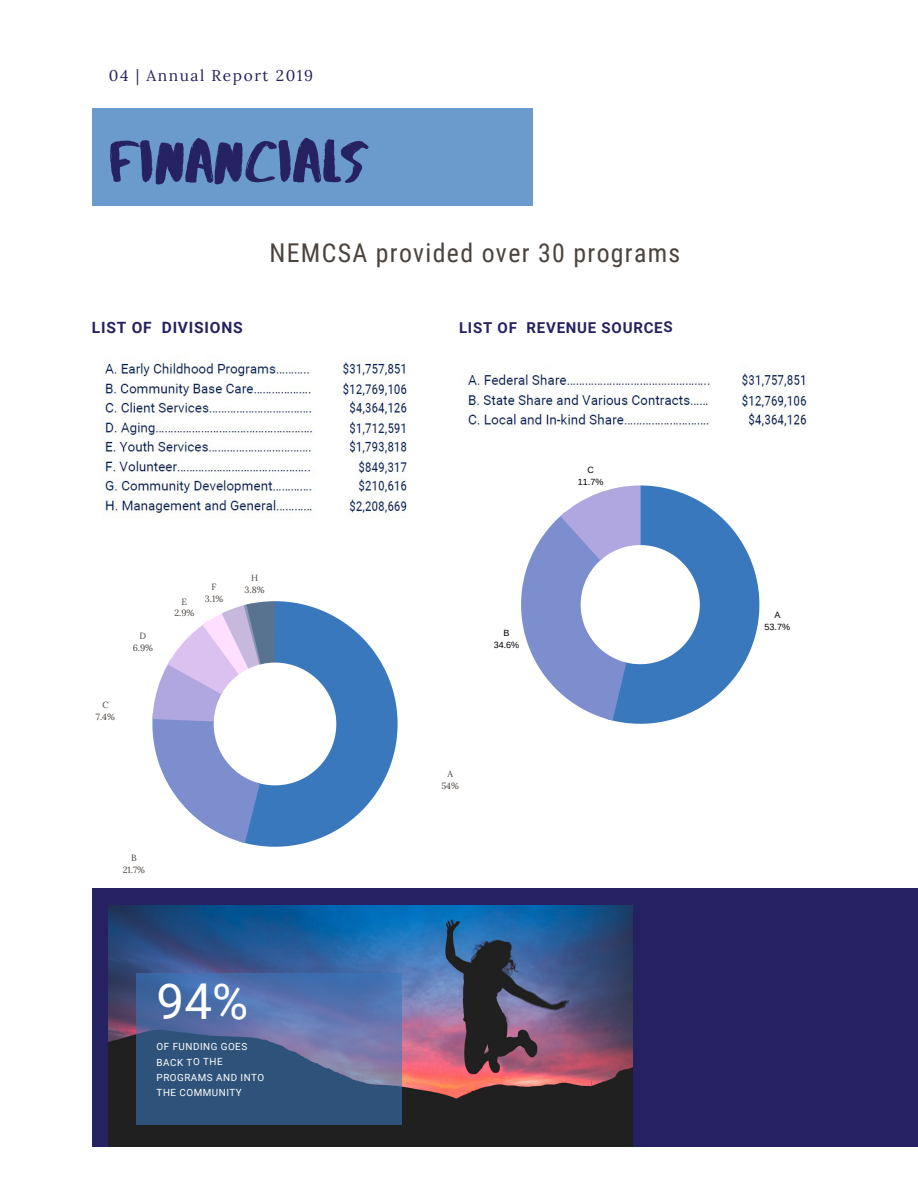
<style>
.page{position:relative;width:918px;height:1188px;background:#fff}
.page>*{position:absolute;margin:0;border:0;box-sizing:border-box;transform-origin:0 0}
.t1{font:59.85px "Abys";color:#262261}
.t2{font:49.35px "Roboto";color:#fff}
.t3{font:25.95px "Roboto Condensed";letter-spacing:.045em;color:#4b433d}
.t4{font:15.6px "Lora";letter-spacing:.095em;color:#262261}
.t5{font:700 15.6px "Roboto";letter-spacing:.05em;color:#262261}
.t6{font:700 15px "Roboto";letter-spacing:.045em;color:#262261}
.t7{font:9.9px/15.5px "Roboto";letter-spacing:.05em;color:#fff}
.t8{font:9px/12px "Lora";color:#4b433d;text-align:center}
.t9{font:9px/12.5px "Arimo";color:#000;text-align:center}
</style>
<div class="page">
<div style="left:92px;top:889px;width:826px;height:258px;background:#262261"></div>
<img style="left:109px;top:905px;width:524px;height:241px">
<svg style="left:136px;top:973px;width:266px;height:152px;background:#466393"></svg>
<svg style="left:152px;top:601px;width:246px;height:246px"></svg>
<div style="left:92px;top:109px;width:441px;height:97px;background:#6b9acd"></div>
<svg style="left:521px;top:485px;width:238px;height:239px"></svg>
<img style="left:101px;top:356px;width:307px;height:162px">
<img style="left:467px;top:371px;width:341px;height:57px">
<h3 class="t4" style="left:109px;top:65px;width:206px">04 | Annual Report 2019</h3>
<h1 class="t1" style="left:109px;top:125px;width:260px">FINANCIALS</h1>
<h3 class="t3" style="left:269px;top:238px;width:412px">NEMCSA provided over 30 programs</h3>
<h3 class="t5" style="left:92px;top:319px;width:152px">LIST OF DIVISIONS</h3>
<h3 class="t6" style="left:459px;top:319px;width:215px">LIST OF REVENUE SOURCES</h3>
<p class="t9" style="left:578px;top:463px;width:27px">C<br>11.7%</p>
<p class="t8" style="left:133px;top:630px;width:22px">D<br>6.9%</p>
<p class="t8" style="left:96px;top:699px;width:21px">C<br>7.4%</p>
<p class="t8" style="left:251px;top:571px;width:9px">H</p>
<p class="t8" style="left:212px;top:581px;width:6px">F</p>
<p class="t8" style="left:244px;top:583px;width:22px">3.8%</p>
<p class="t8" style="left:182px;top:595px;width:7px">E</p>
<p class="t8" style="left:205px;top:593px;width:20px">3.1%</p>
<p class="t8" style="left:174px;top:607px;width:22px">2.9%</p>
<p class="t9" style="left:765px;top:608px;width:27px">A<br>53.7%</p>
<p class="t9" style="left:494px;top:626px;width:27px">B<br>34.6%</p>
<p class="t8" style="left:441px;top:768px;width:19px">A<br>54%</p>
<p class="t8" style="left:123px;top:852px;width:24px">B<br>21.7%</p>
<h2 class="t2" style="left:157px;top:974px;width:93px">94%</h2>
<p class="t7" style="left:157px;top:1039px;width:109px">OF FUNDING GOES<br>BACK TO THE<br>PROGRAMS AND INTO<br>THE COMMUNITY</p>
</div>
